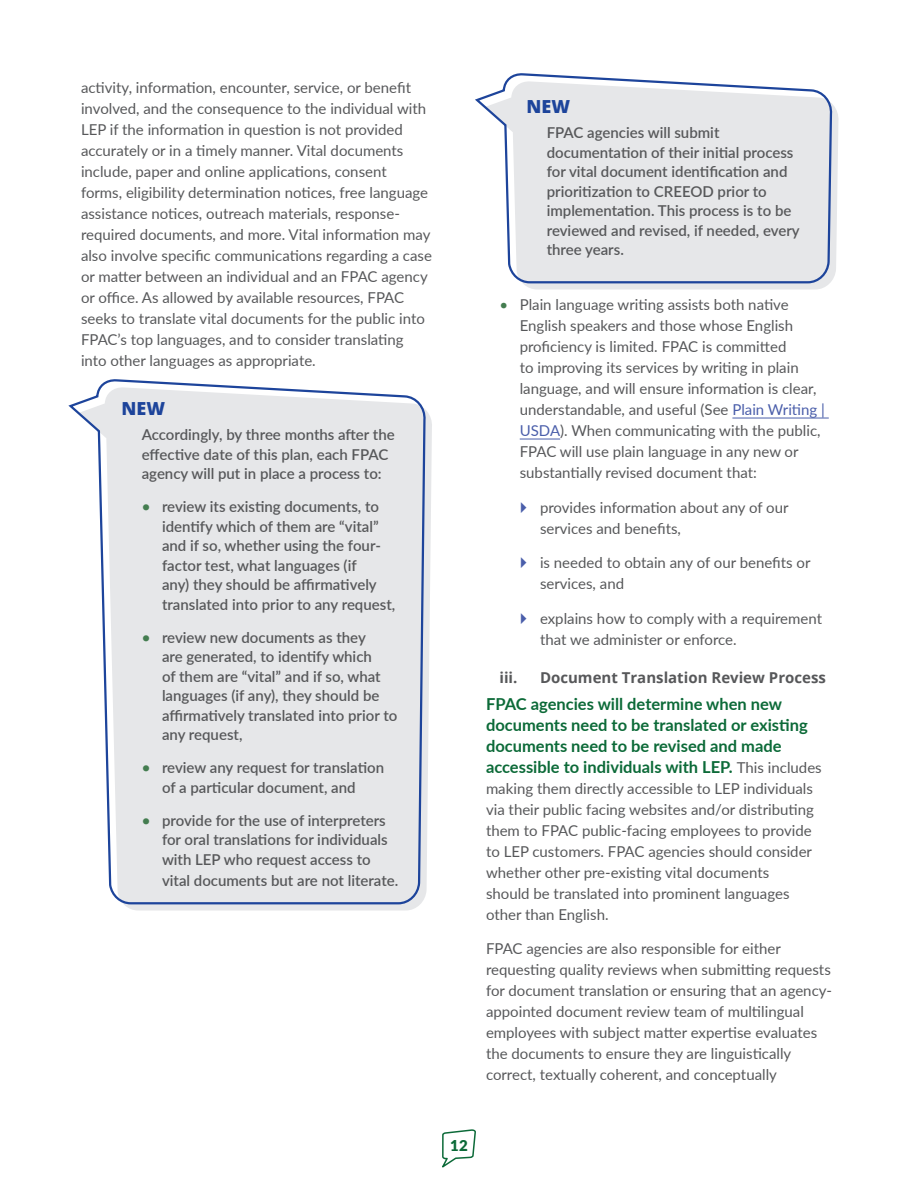
<style>
.page{position:relative;width:918px;height:1188px;background:#fff}
.page>*{position:absolute;margin:0;border:0;box-sizing:border-box;transform-origin:0 0}
.NEW_Header{font:800 18px "Open Sans";color:#1d449b}
.Body_Text{font:700 16.5px/21px "Lato";color:#0c6a38}
.Body_Text-2{font:15px/21px "Lato";color:#57585a}
.NEW_Body{font:600 15px/19.5px "Lato";color:#57585a}
.Bullets_level_1{font:15px/21px "Lato";color:#57585a}
.Bullets_level_2{font:15px/21px "Lato";color:#57585a}
.H4_-_i__ii__iii{font:700 15px "Open Sans";color:#57585a}
.t1{font:900 15px "Lato";color:#0c6a38}
.s1{color:#447d50}
.s2{color:#4a5eaa}
.s3{font-weight:400;font-size:15px;color:#57585a}
</style>
<div class="page">
<svg style="left:442px;top:1129px;width:34px;height:39px"></svg>
<svg style="left:126px;top:409px;width:306px;height:502px;fill:#e6e7e9"></svg>
<svg style="left:68px;top:379px;width:357px;height:527px;background:#e5e6ea"></svg>
<svg style="left:525px;top:104px;width:314px;height:186px;fill:#e6e7e9"></svg>
<svg style="left:475px;top:73px;width:357px;height:212px"></svg>
<hr style="left:732px;top:418px;width:97px;height:1px;background:#4a5eaa">
<hr style="left:520px;top:439px;width:40px;height:1px;background:#4a5eaa">
<p class="Body_Text-2" style="left:81px;top:76px;width:353px">activity, information, encounter, service, or benefit involved, and the consequence to the individual with LEP if the information in question is not provided accurately or in a timely manner. Vital documents include, paper and online applications, consent<br>forms, eligibility determination notices, free language assistance notices, outreach materials, response&shy;required documents, and more. Vital information may also involve specific communications regarding a case or matter between an individual and an FPAC agency or office. As allowed by available resources, FPAC seeks to translate vital documents for the public into FPAC’s top languages, and to consider translating into other languages as appropriate.</p>
<p class="NEW_Header" style="left:122px;top:395px;width:45px">NEW</p>
<p class="NEW_Body" style="left:142px;top:424px;width:255px">Accordingly, by three months after the effective date of this plan, each FPAC agency will put in place a process to:</p>
<p class="NEW_Body" style="left:162px;top:496px;width:235px;text-indent:-20px"><span class="s1">•</span> review its existing documents, to identify which of them are “vital” and if so, whether using the four&shy;factor test, what languages (if<br>any) they should be affirmatively translated into prior to any request,</p>
<p class="NEW_Body" style="left:162px;top:627px;width:237px;text-indent:-20px"><span class="s1">•</span> review new documents as they<br>are generated, to identify which<br>of them are “vital” and if so, what languages (if any), they should be affirmatively translated into prior to any request,</p>
<p class="NEW_Body" style="left:142px;top:757px;width:244px;text-align:center"><span class="s1">•</span> review any request for translation of a particular document, and</p>
<p class="NEW_Body" style="left:162px;top:810px;width:227px;text-indent:-20px"><span class="s1">•</span> provide for the use of interpreters for oral translations for individuals with LEP who request access to</p>
<p class="NEW_Body" style="left:162px;top:870px;width:238px">vital documents but are not literate.</p>
<p class="NEW_Header" style="left:526px;top:93px;width:45px">NEW</p>
<p class="NEW_Body" style="left:547px;top:122px;width:254px">FPAC agencies will submit documentation of their initial process for vital document identification and prioritization to CREEOD prior to implementation. This process is to be reviewed and revised, if needed, every three years.</p>
<p class="Bullets_level_1" style="left:520px;top:293px;width:307px;text-indent:-20px"><span class="s1">•</span> Plain language writing assists both native English speakers and those whose English proficiency is limited. FPAC is committed<br>to improving its services by writing in plain language, and will ensure information is clear, understandable, and useful (See <span class="s2">Plain Writing | USDA</span>). When communicating with the public, FPAC will use plain language in any new or substantially revised document that:</p>
<p class="Bullets_level_2" style="left:540px;top:496px;width:250px">provides information about any of our services and benefits,</p>
<p class="Bullets_level_2" style="left:540px;top:551px;width:272px">is needed to obtain any of our benefits or services, and</p>
<p class="Bullets_level_2" style="left:540px;top:607px;width:284px">explains how to comply with a requirement that we administer or enforce.</p>
<h4 class="H4_-_i__ii__iii" style="left:500px;top:667px;width:19px">iii.</h4>
<h4 class="H4_-_i__ii__iii" style="left:540px;top:667px;width:287px">Document Translation Review Process</h4>
<p class="Body_Text" style="left:486px;top:693px;width:337px">FPAC agencies will determine when new documents need to be translated or existing documents need to be revised and made accessible to individuals with LEP. <span class="s3">This includes</span></p>
<p class="Body_Text-2" style="left:486px;top:777px;width:329px">making them directly accessible to LEP individuals via their public facing websites and/or distributing them to FPAC public-facing employees to provide to LEP customers. FPAC agencies should consider whether other pre-existing vital documents should be translated into prominent languages other than English.</p>
<p class="Body_Text-2" style="left:486px;top:938px;width:348px">FPAC agencies are also responsible for either requesting quality reviews when submitting requests for document translation or ensuring that an agency&shy;appointed document review team of multilingual employees with subject matter expertise evaluates the documents to ensure they are linguistically correct, textually coherent, and conceptually</p>
<p class="t1" style="left:450px;top:1134px;width:19px">12</p>
</div>
